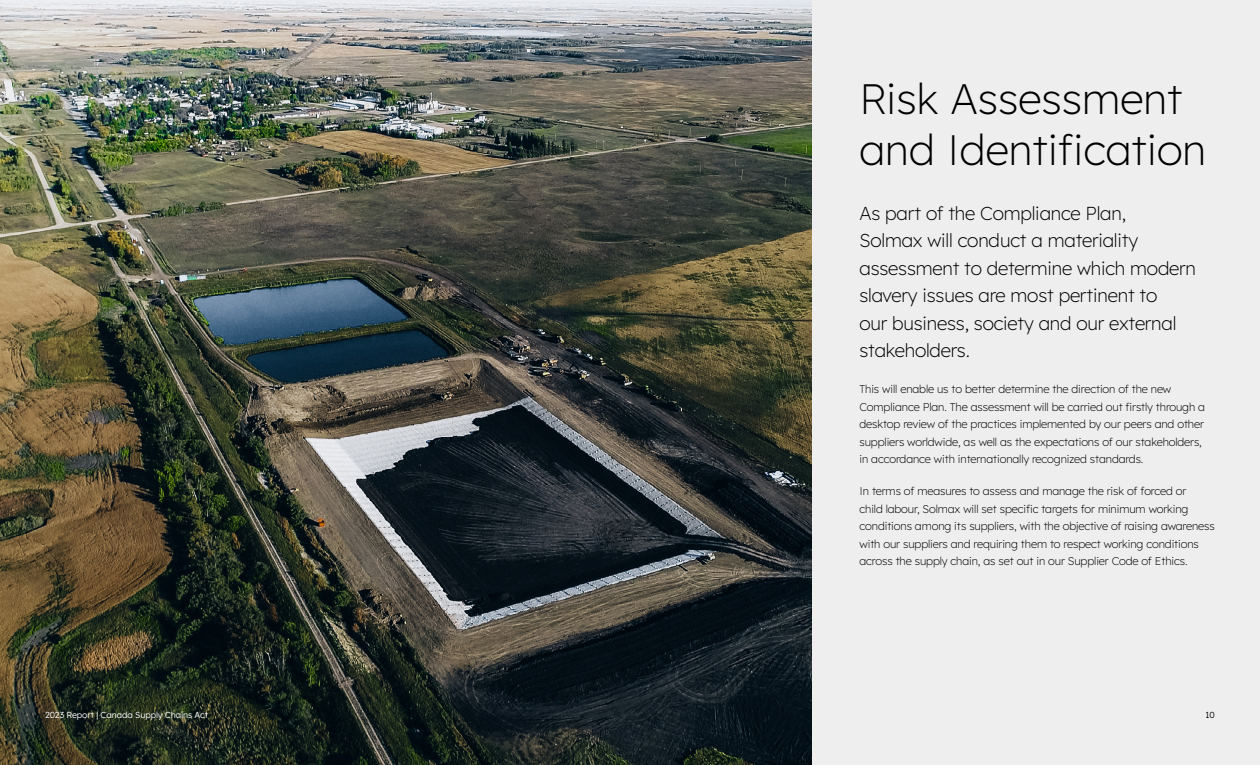
<style>
.page{position:relative;width:1260px;height:765px;background:#eee}
.page>*{position:absolute;margin:0;border:0;box-sizing:border-box;transform-origin:0 0}
.t1{font:200 42.5px/51px "Lexend";color:#000}
.t2{font:200 18.75px/27.5px "Lexend";letter-spacing:-.01em;color:#000}
.t3{font:200 11.25px/17.5px "Lexend";letter-spacing:-.01em;color:#000}
.t4{font:300 8.75px "Lexend";letter-spacing:-.01em;color:#fff}
.t5{font:300 8.75px "Lexend";color:#000}
</style>
<div class="page">
<img style="left:0;top:0;width:812px;height:765px">
<h1 class="t1" style="left:859px;top:70px;width:348px">Risk Assessment and Identification</h1>
<h2 class="t2" style="left:859px;top:198px;width:338px">As part of the Compliance Plan,<br>Solmax will conduct a materiality assessment to determine which modern slavery issues are most pertinent to<br>our business, society and our external stakeholders.</h2>
<p class="t3" style="left:859px;top:380px;width:347px">This will enable us to better determine the direction of the new Compliance Plan. The assessment will be carried out firstly through a desktop review of the practices implemented by our peers and other suppliers worldwide, as well as the expectations of our stakeholders, in accordance with internationally recognized standards.</p>
<p class="t3" style="left:859px;top:482px;width:357px">In terms of measures to assess and manage the risk of forced or<br>child labour, Solmax will set specific targets for minimum working conditions among its suppliers, with the objective of raising awareness with our suppliers and requiring them to respect working conditions across the supply chain, as set out in our Supplier Code of Ethics.</p>
<p class="t4" style="left:45px;top:708px;width:165px">2023 Report | Canada Supply Chains Act</p>
<p class="t5" style="left:1206px;top:709px;width:11px">10</p>
</div>
